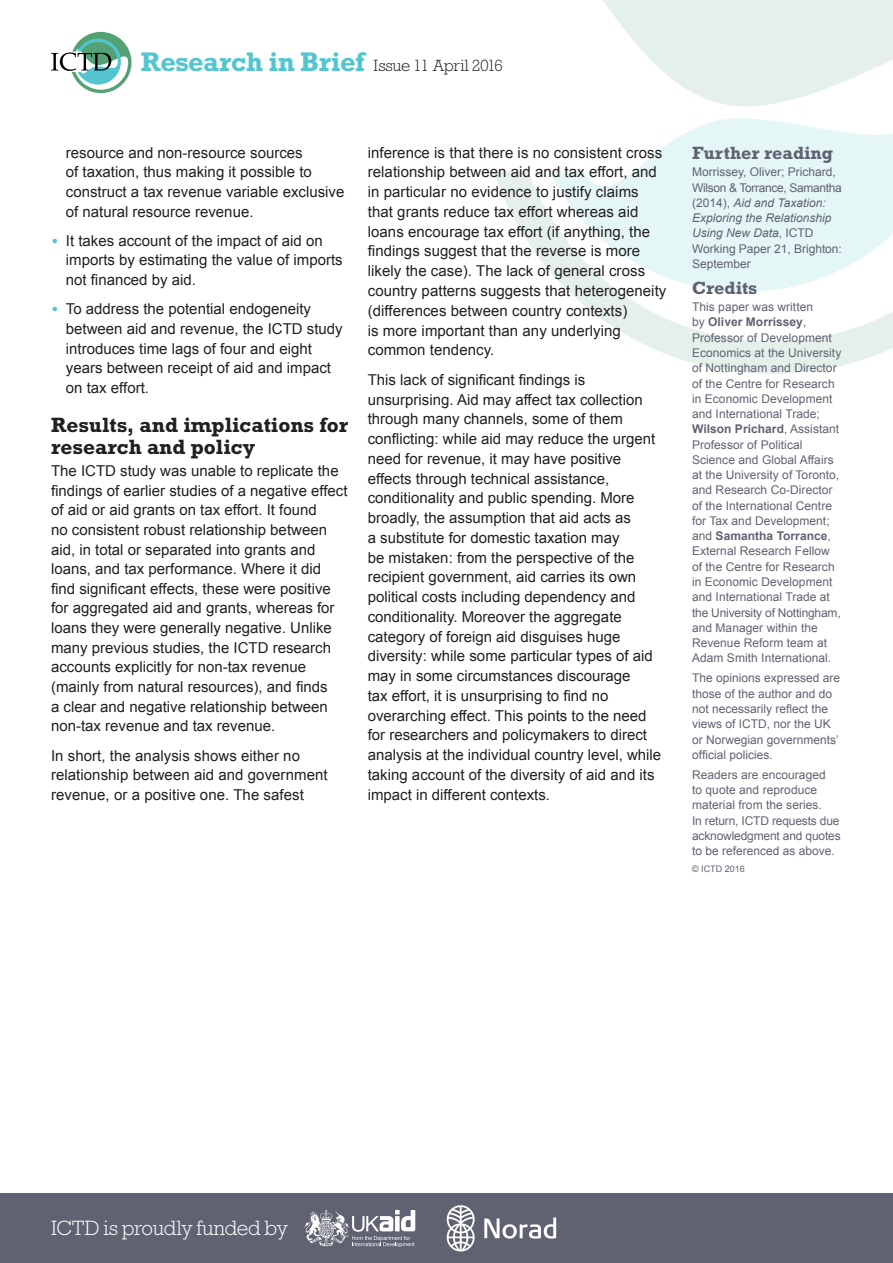
<style>
.page{position:relative;width:893px;height:1263px;background:#fff}
.page>*{position:absolute;margin:0;border:0;box-sizing:border-box;transform-origin:0 0}
.t1{font:700 21px/22.6px "Rockwell Std";color:#231f20}
.t2{font:300 21px "Rockwell Std";letter-spacing:-.015em;color:#fff}
.t3{font:700 18px "Rockwell Std";color:#606272}
.t4{font:300 16.5px "Rockwell Std";letter-spacing:-.02em;color:#231f20}
.t5{font:15px/19.8px "Arial";color:#231f20}
.t6{font:12px/15.3px "Arial";letter-spacing:.005em;color:#606272}
.t7{font:9px "Arial";color:#606272}
.s1{font-weight:700;font-size:27.3px;color:#54c5cf}
.s2{font-family:"Rockwell";font-weight:800;color:#54c5cf}
.s3{font-style:italic}
.s4{font-weight:700}
</style>
<div class="page">
<div style="left:0;top:1193px;width:893px;height:70px;background:#606272"></div>
<svg style="left:304px;top:1210px;width:111px;height:37px"></svg>
<img style="left:446px;top:1205px;width:111px;height:47px">
<svg style="left:494px;top:171px;width:399px;height:203px"></svg>
<svg style="left:547px;top:0;width:346px;height:292px"></svg>
<svg style="left:51px;top:32px;width:81px;height:61px"></svg>
<p class="t4" style="left:141px;top:56px;width:363px"><span class="s1">Research in Brief</span> Issue 11 April 2016</p>
<p class="t5" style="left:66px;top:143px;width:280px">resource and non-resource sources<br>of taxation, thus making it possible to construct a tax revenue variable exclusive of natural resource revenue.</p>
<p class="t5" style="left:66px;top:231px;width:278px;text-indent:-15px"><span class="s2">•</span> It takes account of the impact of aid on imports by estimating the value of imports not financed by aid.</p>
<p class="t5" style="left:66px;top:300px;width:278px;text-indent:-15px"><span class="s2">•</span> To address the potential endogeneity between aid and revenue, the ICTD study introduces time lags of four and eight years between receipt of aid and impact on tax effort.</p>
<h1 class="t1" style="left:51px;top:413px;width:299px">Results, and implications for research and policy</h1>
<p class="t5" style="left:51px;top:461px;width:298px">The ICTD study was unable to replicate the findings of earlier studies of a negative effect of aid or aid grants on tax effort. It found<br>no consistent robust relationship between aid, in total or separated into grants and loans, and tax performance. Where it did find significant effects, these were positive for aggregated aid and grants, whereas for loans they were generally negative. Unlike many previous studies, the ICTD research accounts explicitly for non-tax revenue (mainly from natural resources), and finds<br>a clear and negative relationship between non-tax revenue and tax revenue.</p>
<p class="t5" style="left:51px;top:745px;width:278px">In short, the analysis shows either no relationship between aid and government revenue, or a positive one. The safest</p>
<p class="t5" style="left:368px;top:143px;width:300px">inference is that there is no consistent cross relationship between aid and tax effort, and in particular no evidence to justify claims that grants reduce tax effort whereas aid loans encourage tax effort (if anything, the findings suggest that the reverse is more likely the case). The lack of general cross country patterns suggests that heterogeneity (differences between country contexts)<br>is more important than any underlying common tendency.</p>
<p class="t5" style="left:368px;top:370px;width:295px">This lack of significant findings is unsurprising. Aid may affect tax collection through many channels, some of them conflicting: while aid may reduce the urgent need for revenue, it may have positive effects through technical assistance, conditionality and public spending. More broadly, the assumption that aid acts as<br>a substitute for domestic taxation may<br>be mistaken: from the perspective of the recipient government, aid carries its own political costs including dependency and conditionality. Moreover the aggregate category of foreign aid disguises huge diversity: while some particular types of aid may in some circumstances discourage<br>tax effort, it is unsurprising to find no overarching effect. This points to the need for researchers and policymakers to direct analysis at the individual country level, while taking account of the diversity of aid and its impact in different contexts.</p>
<p class="t3" style="left:692px;top:142px;width:143px">Further reading</p>
<p class="t6" style="left:692px;top:165px;width:151px">Morrissey, Oliver; Prichard,<br>Wilson &amp; Torrance, Samantha (2014), <span class="s3">Aid and Taxation:<br>Exploring the Relationship<br>Using New Data</span>, ICTD<br>Working Paper 21, Brighton:<br>September</p>
<p class="t3" style="left:692px;top:277px;width:67px">Credits</p>
<p class="t6" style="left:692px;top:299px;width:151px">This paper was written<br>by <span class="s4">Oliver Morrissey</span>,<br>Professor of Development<br>Economics at the University of Nottingham and Director of the Centre for Research in Economic Development and International Trade;<br><span class="s4">Wilson Prichard</span>, Assistant<br>Professor of Political<br>Science and Global Affairs at the University of Toronto, and Research Co-Director of the International Centre for Tax and Development; and <span class="s4">Samantha Torrance</span>,<br>External Research Fellow of the Centre for Research in Economic Development and International Trade at the University of Nottingham, and Manager within the<br>Revenue Reform team at<br>Adam Smith International.</p>
<p class="t6" style="left:692px;top:671px;width:150px">The opinions expressed are those of the author and do not necessarily reflect the views of ICTD, nor the UK or Norwegian governments’ official policies.</p>
<p class="t6" style="left:692px;top:767px;width:150px">Readers are encouraged<br>to quote and reproduce material from the series.<br>In return, ICTD requests due acknowledgment and quotes to be referenced as above.</p>
<p class="t7" style="left:692px;top:863px;width:54px">© ICTD 2016</p>
<h1 class="t2" style="left:51px;top:1216px;width:239px">ICTD is proudly funded by</h1>
</div>
